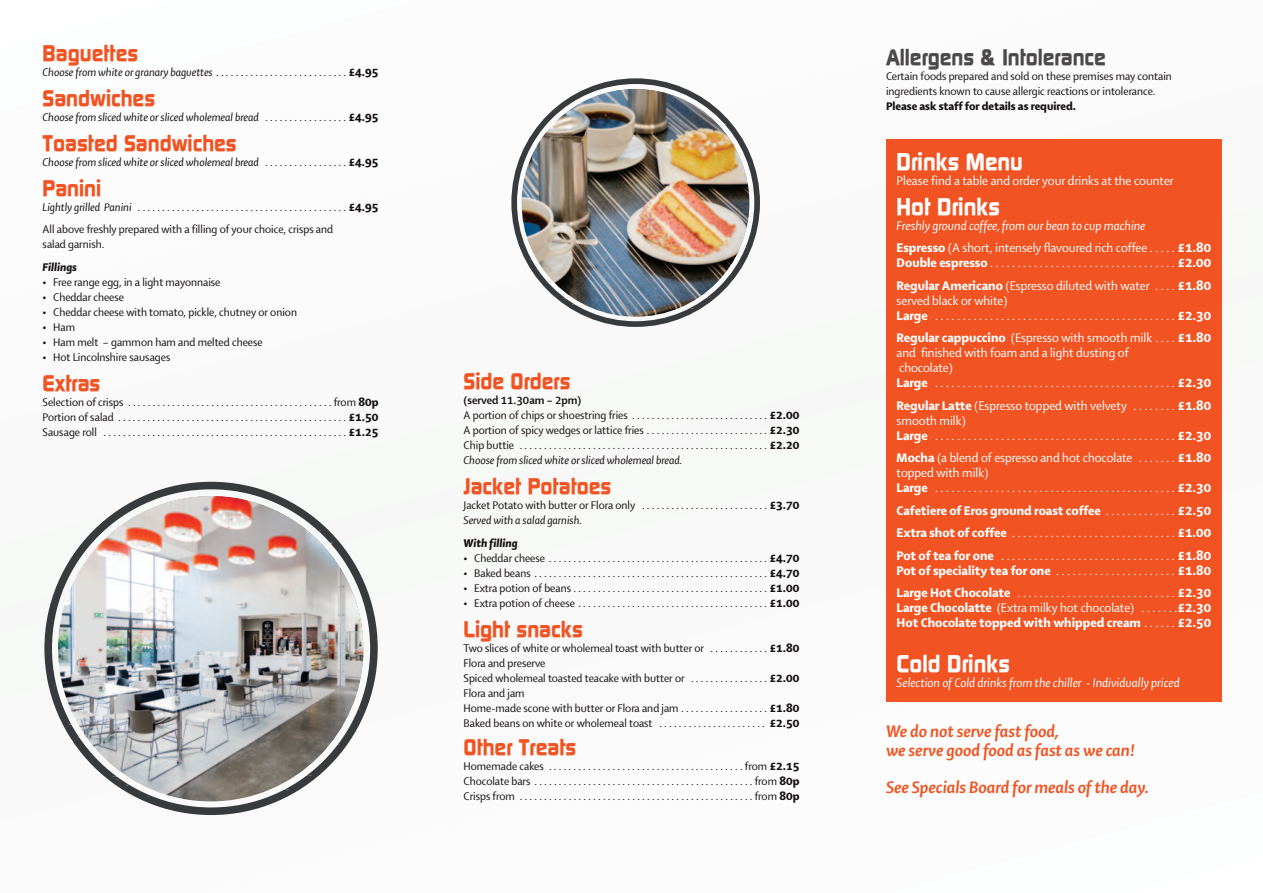
<style>
.page{position:relative;width:1263px;height:893px;background:#fafbfa}
.page>*{position:absolute;margin:0;border:0;box-sizing:border-box;transform-origin:0 0}
.t1{font:700 24px "Continuum";color:#fff}
.t2{font:700 22.5px "Continuum";color:#f15322}
.t3{font:700 22.5px "Continuum";color:#4b494a}
.t4{font:18px/18.6px "Shaker RBI";color:#f15322}
.t5{font:13.5px "Shaker R";color:#fff}
.t6{font:13.5px "Shaker RH";color:#fff}
.t7{font:13.5px "Shaker RI";color:#fff}
.t8{font:12px/15px "Shaker R";color:#160f11}
.t9{font:12px "Shaker RI";color:#160f11}
.t10{font:12px "Shaker RH";color:#160f11}
.t11{font:12px "Shaker RHI";color:#160f11}
.t12{font:12px "Shaker RB";color:#160f11}
.s1{font-family:"Shaker R"}
.s2{font-family:"Shaker RH"}
.s3{font-family:"Shaker RI"}
</style>
<div class="page">
<div style="left:886px;top:139px;width:336px;height:563px;background:#f15322"></div>
<svg style="left:44px;top:482px;width:334px;height:333px"></svg>
<img style="left:58px;top:496px;width:305px;height:305px;border-radius:50%">
<svg style="left:511px;top:78px;width:249px;height:249px"></svg>
<img style="left:522px;top:89px;width:227px;height:228px;border-radius:50%">
<p class="t2" style="left:43px;top:43px;width:97px">Baguettes</p>
<p class="t9" style="left:43px;top:67px;width:337px">Choose from white or granary baguettes <span class="s1">. . . . . . . . . . . . . . . . . . . . . . . . . . .</span> <span class="s2">£4.95</span></p>
<p class="t2" style="left:43px;top:88px;width:114px">Sandwiches</p>
<p class="t9" style="left:43px;top:112px;width:337px">Choose from sliced white or sliced wholemeal bread <span class="s1">. . . . . . . . . . . . . . . . .</span> <span class="s2">£4.95</span></p>
<p class="t2" style="left:43px;top:133px;width:196px">Toasted Sandwiches</p>
<p class="t9" style="left:43px;top:157px;width:337px">Choose from sliced white or sliced wholemeal bread <span class="s1">. . . . . . . . . . . . . . . . .</span> <span class="s2">£4.95</span></p>
<p class="t2" style="left:43px;top:178px;width:60px">Panini</p>
<p class="t8" style="left:43px;top:201px;width:337px"><span class="s3">Lightly grilled Panini</span> . . . . . . . . . . . . . . . . . . . . . . . . . . . . . . . . . . . . . . . . . . . <span class="s2">£4.95</span></p>
<p class="t8" style="left:43px;top:223px;width:292px">All above freshly prepared with a filling of your choice, crisps and salad garnish.</p>
<p class="t11" style="left:43px;top:262px;width:36px">Fillings</p>
<p class="t8" style="left:43px;top:276px;width:179px">• Free range egg, in a light mayonnaise</p>
<p class="t8" style="left:43px;top:291px;width:83px">• Cheddar cheese</p>
<p class="t8" style="left:43px;top:306px;width:256px">• Cheddar cheese with tomato, pickle, chutney or onion</p>
<p class="t8" style="left:43px;top:321px;width:34px">• Ham</p>
<p class="t8" style="left:43px;top:336px;width:222px">• Ham melt – gammon ham and melted cheese</p>
<p class="t8" style="left:43px;top:351px;width:129px">• Hot Lincolnshire sausages</p>
<p class="t2" style="left:43px;top:373px;width:59px">Extras</p>
<p class="t8" style="left:43px;top:396px;width:337px">Selection of crisps . . . . . . . . . . . . . . . . . . . . . . . . . . . . . . . . . . . . . . . . . . from <span class="s2">80p</span></p>
<p class="t8" style="left:43px;top:411px;width:337px">Portion of salad . . . . . . . . . . . . . . . . . . . . . . . . . . . . . . . . . . . . . . . . . . . . . . . <span class="s2">£1.50</span></p>
<p class="t8" style="left:43px;top:426px;width:337px">Sausage roll . . . . . . . . . . . . . . . . . . . . . . . . . . . . . . . . . . . . . . . . . . . . . . . . . . <span class="s2">£1.25</span></p>
<p class="t2" style="left:463px;top:371px;width:109px">Side Orders</p>
<p class="t12" style="left:463px;top:396px;width:119px">(served 11.30am – 2pm)</p>
<p class="t8" style="left:463px;top:409px;width:337px">A portion of chips or shoestring fries . . . . . . . . . . . . . . . . . . . . . . . . . . . . <span class="s2">£2.00</span></p>
<p class="t8" style="left:463px;top:424px;width:337px">A portion of spicy wedges or lattice fries . . . . . . . . . . . . . . . . . . . . . . . . . <span class="s2">£2.30</span></p>
<p class="t8" style="left:463px;top:439px;width:337px">Chip buttie . . . . . . . . . . . . . . . . . . . . . . . . . . . . . . . . . . . . . . . . . . . . . . . . . . . <span class="s2">£2.20</span></p>
<p class="t9" style="left:463px;top:456px;width:220px">Choose from sliced white or sliced wholemeal bread.</p>
<p class="t2" style="left:463px;top:476px;width:149px">Jacket Potatoes</p>
<p class="t8" style="left:463px;top:499px;width:337px">Jacket Potato with butter or Flora only . . . . . . . . . . . . . . . . . . . . . . . . . . <span class="s2">£3.70</span></p>
<p class="t9" style="left:463px;top:516px;width:120px">Served with a salad garnish.</p>
<p class="t11" style="left:463px;top:538px;width:56px">With filling</p>
<p class="t8" style="left:463px;top:551px;width:337px">• Cheddar cheese . . . . . . . . . . . . . . . . . . . . . . . . . . . . . . . . . . . . . . . . . . . . . <span class="s2">£4.70</span></p>
<p class="t8" style="left:463px;top:566px;width:337px">• Baked beans . . . . . . . . . . . . . . . . . . . . . . . . . . . . . . . . . . . . . . . . . . . . . . . . <span class="s2">£4.70</span></p>
<p class="t8" style="left:463px;top:581px;width:337px">• Extra potion of beans . . . . . . . . . . . . . . . . . . . . . . . . . . . . . . . . . . . . . . . . <span class="s2">£1.00</span></p>
<p class="t8" style="left:463px;top:596px;width:337px">• Extra potion of cheese . . . . . . . . . . . . . . . . . . . . . . . . . . . . . . . . . . . . . . . <span class="s2">£1.00</span></p>
<p class="t2" style="left:463px;top:618px;width:121px">Light snacks</p>
<p class="t8" style="left:463px;top:641px;width:337px">Two slices of white or wholemeal toast with butter or . . . . . . . . . . . . <span class="s2">£1.80</span></p>
<p class="t8" style="left:463px;top:656px;width:83px">Flora and preserve</p>
<p class="t8" style="left:463px;top:671px;width:337px">Spiced wholemeal toasted teacake with butter or . . . . . . . . . . . . . . . . <span class="s2">£2.00</span></p>
<p class="t8" style="left:463px;top:686px;width:63px">Flora and jam</p>
<p class="t8" style="left:463px;top:701px;width:337px">Home-made scone with butter or Flora and jam . . . . . . . . . . . . . . . . . . <span class="s2">£1.80</span></p>
<p class="t8" style="left:463px;top:716px;width:337px">Baked beans on white or wholemeal toast . . . . . . . . . . . . . . . . . . . . . . <span class="s2">£2.50</span></p>
<p class="t2" style="left:463px;top:737px;width:114px">Other Treats</p>
<p class="t8" style="left:463px;top:760px;width:337px">Homemade cakes . . . . . . . . . . . . . . . . . . . . . . . . . . . . . . . . . . . . . . . . from <span class="s2">£2.15</span></p>
<p class="t8" style="left:463px;top:775px;width:337px">Chocolate bars . . . . . . . . . . . . . . . . . . . . . . . . . . . . . . . . . . . . . . . . . . . . . from <span class="s2">80p</span></p>
<p class="t8" style="left:463px;top:790px;width:337px">Crisps from . . . . . . . . . . . . . . . . . . . . . . . . . . . . . . . . . . . . . . . . . . . . . . . . from <span class="s2">80p</span></p>
<p class="t3" style="left:886px;top:46px;width:221px">Allergens &amp; Intolerance</p>
<p class="t8" style="left:886px;top:69px;width:287px">Certain foods prepared and sold on these premises may contain ingredients known to cause allergic reactions or intolerance.</p>
<p class="t10" style="left:886px;top:101px;width:192px">Please ask staff for details as required.</p>
<p class="t1" style="left:897px;top:150px;width:128px">Drinks Menu</p>
<p class="t5" style="left:897px;top:175px;width:279px">Please find a table and order your drinks at the counter</p>
<p class="t1" style="left:897px;top:195px;width:105px">Hot Drinks</p>
<p class="t7" style="left:897px;top:220px;width:250px">Freshly ground coffee, from our bean to cup machine</p>
<p class="t5" style="left:897px;top:243px;width:316px"><span class="s2">Espresso</span> (A short, intensely flavoured rich coffee . . . . . <span class="s2">£1.80</span></p>
<p class="t5" style="left:897px;top:258px;width:316px"><span class="s2">Double espresso</span> . . . . . . . . . . . . . . . . . . . . . . . . . . . . . . . . . . <span class="s2">£2.00</span></p>
<p class="t5" style="left:897px;top:280px;width:316px"><span class="s2">Regular Americano</span> (Espresso diluted with water . . . . <span class="s2">£1.80</span></p>
<p class="t5" style="left:897px;top:295px;width:112px">served black or white)</p>
<p class="t5" style="left:897px;top:310px;width:316px"><span class="s2">Large</span> . . . . . . . . . . . . . . . . . . . . . . . . . . . . . . . . . . . . . . . . . . . . <span class="s2">£2.30</span></p>
<p class="t5" style="left:897px;top:333px;width:316px"><span class="s2">Regular cappuccino</span> (Espresso with smooth milk . . . . <span class="s2">£1.80</span></p>
<p class="t5" style="left:897px;top:348px;width:234px">and finished with foam and a light dusting of</p>
<p class="t5" style="left:899px;top:363px;width:55px">chocolate)</p>
<p class="t5" style="left:897px;top:378px;width:316px"><span class="s2">Large</span> . . . . . . . . . . . . . . . . . . . . . . . . . . . . . . . . . . . . . . . . . . . . <span class="s2">£2.30</span></p>
<p class="t5" style="left:897px;top:400px;width:316px"><span class="s2">Regular Latte</span> (Espresso topped with velvety . . . . . . . . <span class="s2">£1.80</span></p>
<p class="t5" style="left:897px;top:415px;width:71px">smooth milk)</p>
<p class="t5" style="left:897px;top:430px;width:316px"><span class="s2">Large</span> . . . . . . . . . . . . . . . . . . . . . . . . . . . . . . . . . . . . . . . . . . . . <span class="s2">£2.30</span></p>
<p class="t5" style="left:897px;top:453px;width:316px"><span class="s2">Mocha</span> (a blend of espresso and hot chocolate . . . . . . . <span class="s2">£1.80</span></p>
<p class="t5" style="left:897px;top:468px;width:93px">topped with milk)</p>
<p class="t5" style="left:897px;top:483px;width:316px"><span class="s2">Large</span> . . . . . . . . . . . . . . . . . . . . . . . . . . . . . . . . . . . . . . . . . . . . <span class="s2">£2.30</span></p>
<p class="t6" style="left:897px;top:505px;width:316px">Cafetiere of Eros ground roast coffee <span class="s1">. . . . . . . . . . . . .</span> £2.50</p>
<p class="t5" style="left:897px;top:528px;width:316px"><span class="s2">Extra shot of coffee</span> . . . . . . . . . . . . . . . . . . . . . . . . . . . . . . <span class="s2">£1.00</span></p>
<p class="t5" style="left:897px;top:550px;width:316px"><span class="s2">Pot of tea for one</span> . . . . . . . . . . . . . . . . . . . . . . . . . . . . . . . . <span class="s2">£1.80</span></p>
<p class="t6" style="left:897px;top:565px;width:316px">Pot of speciality tea for one <span class="s1">. . . . . . . . . . . . . . . . . . . . . .</span> £1.80</p>
<p class="t5" style="left:897px;top:588px;width:316px"><span class="s2">Large Hot Chocolate</span> . . . . . . . . . . . . . . . . . . . . . . . . . . . . . <span class="s2">£2.30</span></p>
<p class="t5" style="left:897px;top:603px;width:316px"><span class="s2">Large Chocolatte</span> (Extra milky hot chocolate) . . . . . . .<span class="s2">£2.30</span></p>
<p class="t6" style="left:897px;top:618px;width:316px">Hot Chocolate topped with whipped cream <span class="s1">. . . . . .</span> £2.50</p>
<p class="t1" style="left:897px;top:653px;width:115px">Cold Drinks</p>
<p class="t7" style="left:897px;top:678px;width:285px">Selection of Cold drinks from the chiller - Individually priced</p>
<p class="t4" style="left:886px;top:724px;width:251px">We do not serve fast food,<br>we serve good food as fast as we can!</p>
<p class="t4" style="left:886px;top:780px;width:265px">See Specials Board for meals of the day.</p>
</div>
